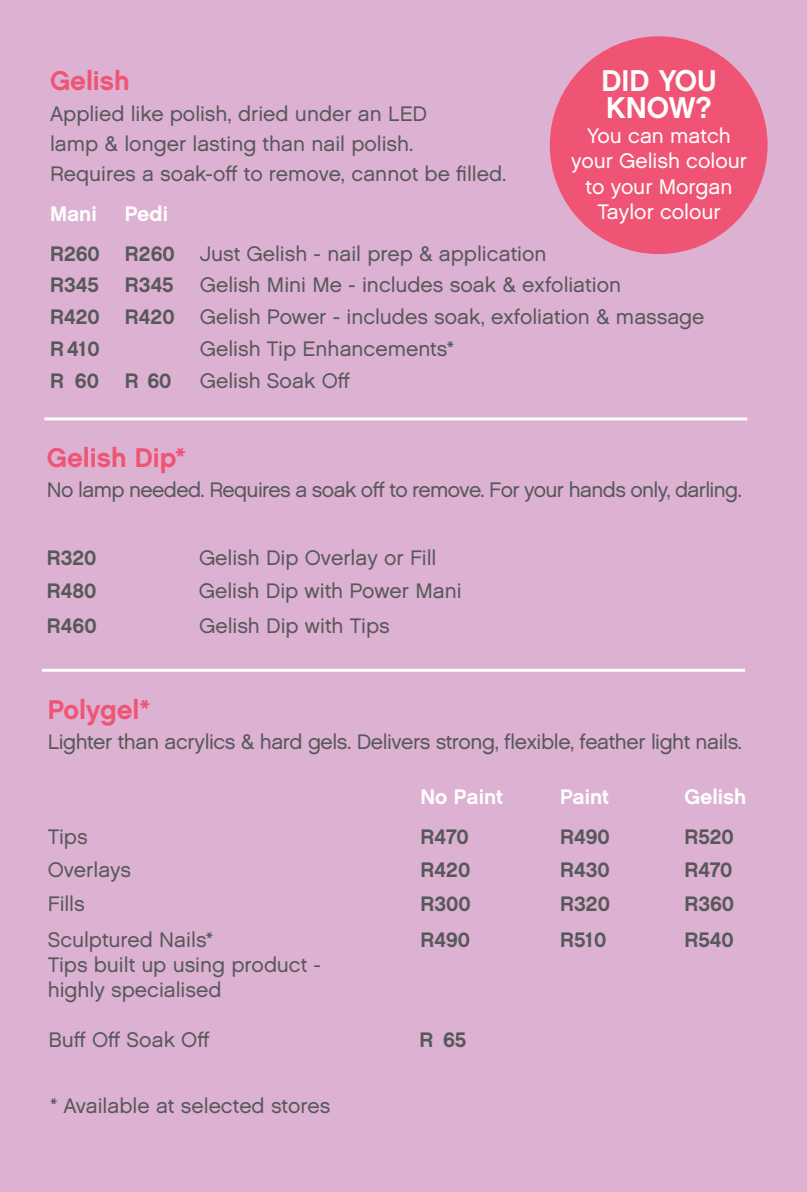
<style>
.page{position:relative;width:807px;height:1192px;background:#fff}
.page>*{position:absolute;margin:0;border:0;box-sizing:border-box;transform-origin:0 0}
.t1{font:30px/27px "Chalet New York Nineteen Sixty";color:#fff}
.t2{font:27px "Chalet New York Nineteen Sixty";color:#f05474}
.t3{font:21px/30px "Chalet London Nineteen Sixty";color:#57585a}
.t4{font:21px "Chalet New York Nineteen Sixty";color:#57585a}
.t5{font:21px "Chalet London Nineteen Sixty";letter-spacing:-.02em;color:#57585a}
.t6{font:21px "Chalet London Nineteen Sixty";letter-spacing:-.03em;color:#57585a}
.t7{font:21px/25.2px "Chalet London Nineteen Sixty";color:#fff;text-align:center}
.t8{font:21px "Chalet New York Nineteen Sixty";color:#fff}
.s1{font-family:"Chalet New York Nineteen Sixty"}
</style>
<div class="page">
<div style="left:0;top:0;width:806px;height:1192px;background:#dcb1d2"></div>
<div style="left:549px;top:36px;width:218px;height:218px;background:#f05474;border-radius:50%"></div>
<hr style="left:44px;top:417px;width:703px;height:3px;background:#fff">
<hr style="left:42px;top:669px;width:702px;height:3px;background:#fff">
<h1 class="t1" style="left:601px;top:67px;width:117px">DID YOU<br>KNOW?</h1>
<p class="t7" style="left:571px;top:123px;width:177px">You can match your Gelish colour to your Morgan<br>Taylor colour</p>
<p class="t2" style="left:50px;top:65px;width:81px">Gelish</p>
<p class="t3" style="left:50px;top:98px;width:458px">Applied like polish, dried under an LED<br>lamp &amp; longer lasting than nail polish.<br>Requires a soak-o≠ to remove, cannot be filled.</p>
<p class="t8" style="left:50px;top:201px;width:48px">Mani</p>
<p class="t8" style="left:125px;top:201px;width:45px">Pedi</p>
<p class="t3" style="left:50px;top:237px;width:656px;line-height:31.8px"><span class="s1">R260 R260</span> Just Gelish - nail prep &amp; application<br><span class="s1">R345 R345</span> Gelish Mini Me - includes soak &amp; exfoliation<br><span class="s1">R420 R420</span> Gelish Power - includes soak, exfoliation &amp; massage</p>
<p class="t4" style="left:50px;top:336px;width:51px">R 410</p>
<p class="t3" style="left:200px;top:333px;width:256px">Gelish Tip Enhancements*</p>
<p class="t4" style="left:50px;top:367px;width:123px">R 60 R 60</p>
<p class="t3" style="left:200px;top:365px;width:152px">Gelish Soak O≠</p>
<p class="t2" style="left:47px;top:441px;width:140px">Gelish Dip*</p>
<p class="t6" style="left:47px;top:477px;width:696px">No lamp needed. Requires a soak o≠ to remove. For your hands only, darling.</p>
<p class="t4" style="left:47px;top:545px;width:51px">R320</p>
<p class="t3" style="left:199px;top:542px;width:239px">Gelish Dip Overlay or Fill</p>
<p class="t4" style="left:47px;top:578px;width:51px">R480</p>
<p class="t3" style="left:199px;top:576px;width:264px">Gelish Dip with Power Mani</p>
<p class="t4" style="left:47px;top:613px;width:51px">R460</p>
<p class="t3" style="left:199px;top:610px;width:192px">Gelish Dip with Tips</p>
<p class="t2" style="left:48px;top:693px;width:104px">Polygel*</p>
<p class="t5" style="left:48px;top:728px;width:695px">Lighter than acrylics &amp; hard gels. Delivers strong, flexible, feather light nails.</p>
<p class="t8" style="left:420px;top:784px;width:84px">No Paint</p>
<p class="t8" style="left:560px;top:784px;width:50px">Paint</p>
<p class="t8" style="left:684px;top:784px;width:63px">Gelish</p>
<p class="t3" style="left:48px;top:821px;width:41px">Tips</p>
<p class="t4" style="left:420px;top:823px;width:50px">R470</p>
<p class="t4" style="left:560px;top:823px;width:51px">R490</p>
<p class="t4" style="left:684px;top:823px;width:51px">R520</p>
<p class="t3" style="left:48px;top:854px;width:85px">Overlays</p>
<p class="t4" style="left:420px;top:857px;width:51px">R420</p>
<p class="t4" style="left:560px;top:857px;width:51px">R430</p>
<p class="t4" style="left:684px;top:857px;width:50px">R470</p>
<p class="t3" style="left:48px;top:889px;width:39px">Fills</p>
<p class="t4" style="left:420px;top:891px;width:52px">R300</p>
<p class="t4" style="left:560px;top:891px;width:51px">R320</p>
<p class="t4" style="left:684px;top:891px;width:51px">R360</p>
<p class="t3" style="left:48px;top:926px;width:275px;line-height:25.2px">Sculptured Nails*<br>Tips built up using product - highly specialised</p>
<p class="t4" style="left:420px;top:926px;width:51px">R490</p>
<p class="t4" style="left:560px;top:926px;width:48px">R510</p>
<p class="t4" style="left:684px;top:926px;width:51px">R540</p>
<p class="t3" style="left:48px;top:1024px;width:163px">Bu≠ O≠ Soak O≠</p>
<p class="t4" style="left:419px;top:1026px;width:48px">R 65</p>
<p class="t3" style="left:50px;top:1090px;width:282px">* Available at selected stores</p>
</div>
